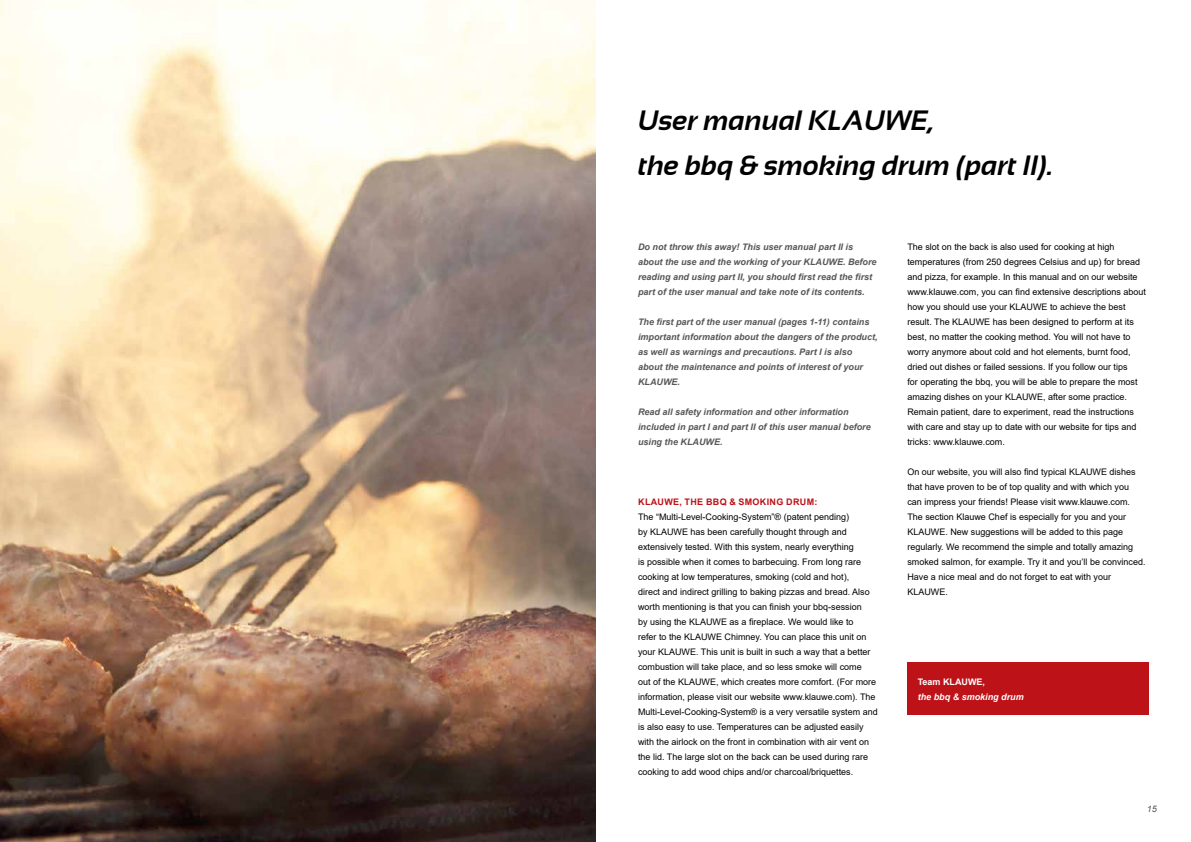
<style>
.page{position:relative;width:1191px;height:842px;background:#fff}
.page>*{position:absolute;margin:0;border:0;box-sizing:border-box;transform-origin:0 0}
.t1{font:italic 700 28px/45px "Sansation";color:#000}
.t2{font:9px/15px "Arial";color:#000}
.t3{font:italic 700 9px/15px "Arial";color:#575756}
.t4{font:700 9px "Arial";letter-spacing:.035em;color:#bd1218}
.t5{font:italic 700 9px "Arial";color:#fff}
.t6{font:700 9px "Arial";color:#fff}
.t7{font:italic 9px "Arial";color:#575756}
</style>
<div class="page">
<img style="left:0;top:0;width:595px;height:842px">
<div style="left:907px;top:662px;width:242px;height:53px;background:#bd1218"></div>
<h1 class="t1" style="left:638px;top:98px;width:417px">User manual KLAUWE,<br>the bbq &amp; smoking drum (part II).</h1>
<p class="t3" style="left:638px;top:240px;width:240px">Do not throw this away! This user manual part II is about the use and the working of your KLAUWE. Before reading and using part II, you should first read the first part of the user manual and take note of its contents.</p>
<p class="t3" style="left:638px;top:315px;width:241px">The first part of the user manual (pages 1-11) contains important information about the dangers of the product, as well as warnings and precautions. Part I is also about the maintenance and points of interest of your KLAUWE.</p>
<p class="t3" style="left:638px;top:405px;width:234px">Read all safety information and other information included in part I and part II of this user manual before using the KLAUWE.</p>
<p class="t4" style="left:638px;top:496px;width:181px">KLAUWE, THE BBQ &amp; SMOKING DRUM:</p>
<p class="t2" style="left:638px;top:509px;width:241px">The “Multi-Level-Cooking-System”® (patent pending)<br>by KLAUWE has been carefully thought through and extensively tested. With this system, nearly everything<br>is possible when it comes to barbecuing. From long rare cooking at low temperatures, smoking (cold and hot),<br>direct and indirect grilling to baking pizzas and bread. Also worth mentioning is that you can finish your bbq-session<br>by using the KLAUWE as a fireplace. We would like to<br>refer to the KLAUWE Chimney. You can place this unit on your KLAUWE. This unit is built in such a way that a better combustion will take place, and so less smoke will come<br>out of the KLAUWE, which creates more comfort. (For more information, please visit our website www.klauwe.com). The Multi-Level-Cooking-System® is a very versatile system and is also easy to use. Temperatures can be adjusted easily with the airlock on the front in combination with air vent on the lid. The large slot on the back can be used during rare cooking to add wood chips and/or charcoal/briquettes.</p>
<p class="t2" style="left:907px;top:239px;width:240px">The slot on the back is also used for cooking at high temperatures (from 250 degrees Celsius and up) for bread and pizza, for example. In this manual and on our website www.klauwe.com, you can find extensive descriptions about how you should use your KLAUWE to achieve the best result. The KLAUWE has been designed to perform at its best, no matter the cooking method. You will not have to worry anymore about cold and hot elements, burnt food, dried out dishes or failed sessions. If you follow our tips<br>for operating the bbq, you will be able to prepare the most amazing dishes on your KLAUWE, after some practice.<br>Remain patient, dare to experiment, read the instructions with care and stay up to date with our website for tips and tricks: www.klauwe.com.</p>
<p class="t2" style="left:907px;top:464px;width:240px">On our website, you will also find typical KLAUWE dishes that have proven to be of top quality and with which you can impress your friends! Please visit www.klauwe.com.<br>The section Klauwe Chef is especially for you and your KLAUWE. New suggestions will be added to this page regularly. We recommend the simple and totally amazing smoked salmon, for example. Try it and you’ll be convinced.<br>Have a nice meal and do not forget to eat with your KLAUWE.</p>
<p class="t6" style="left:917px;top:676px;width:69px">Team KLAUWE,</p>
<p class="t5" style="left:917px;top:691px;width:108px">the bbq &amp; smoking drum</p>
<p class="t7" style="left:1147px;top:803px;width:12px">15</p>
</div>
